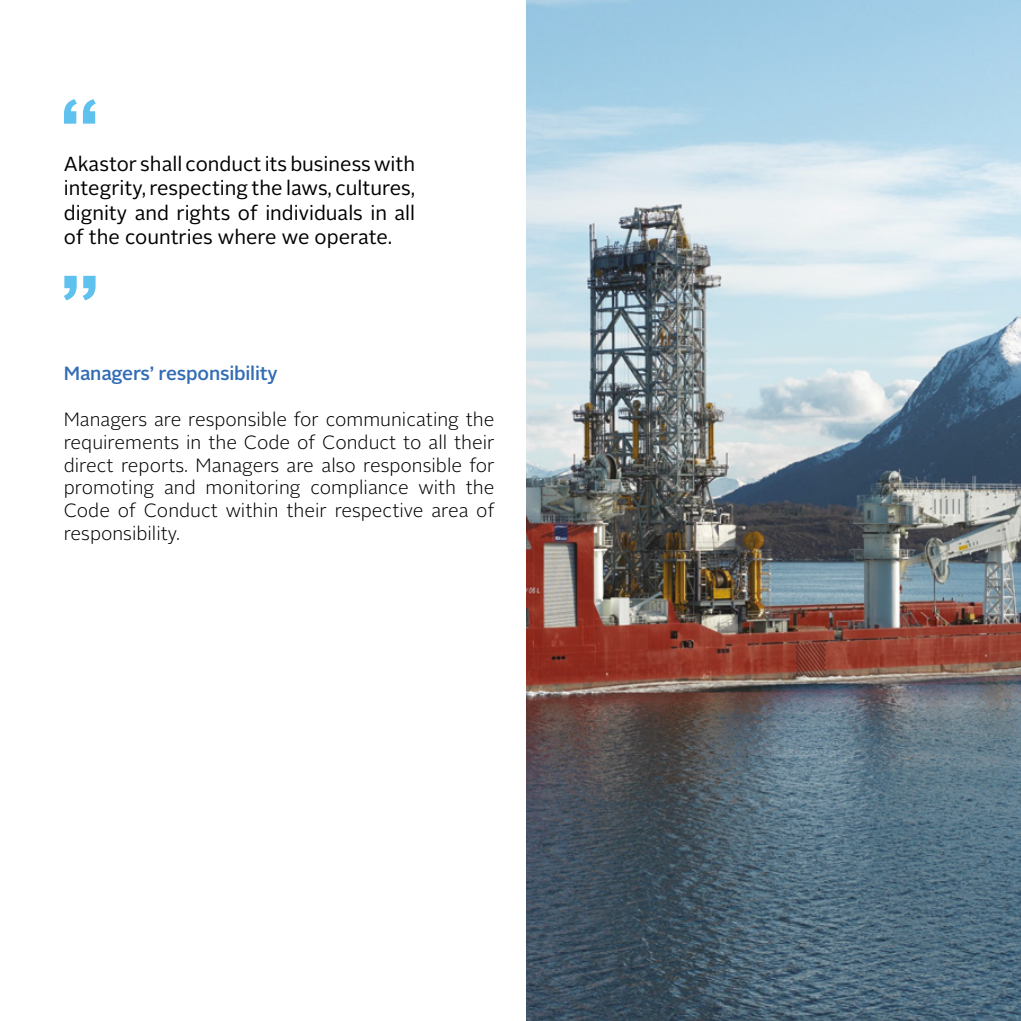
<style>
.page{position:relative;width:1021px;height:1021px;background:#fff}
.page>*{position:absolute;margin:0;border:0;box-sizing:border-box;transform-origin:0 0}
.t1{font:20.25px/24.3px "Alright Sans";color:#000;text-align:justify}
.t2{font:300 19.12px/22.9px "Alright Sans";color:#000;text-align:justify}
.t3{font:500 19.12px "Alright Sans";letter-spacing:-.01em;color:#326cb4}
</style>
<div class="page">
<svg style="left:64px;top:99px;width:32px;height:25px"></svg>
<svg style="left:64px;top:276px;width:32px;height:24px"></svg>
<img style="left:526px;top:0;width:494px;height:1020px">
<p class="t1" style="left:64px;top:152px;width:353px">Akastor shall conduct its business with integrity, respecting the laws, cultures, dignity and rights of individuals in all of the countries where we operate.</p>
<p class="t3" style="left:64px;top:360px;width:215px">Managers’ responsibility</p>
<p class="t2" style="left:64px;top:408px;width:432px">Managers are responsible for communicating the requirements in the Code of Conduct to all their direct reports. Managers are also responsible for promoting and monitoring compliance with the Code of Conduct within their respective area of responsibility.</p>
</div>
